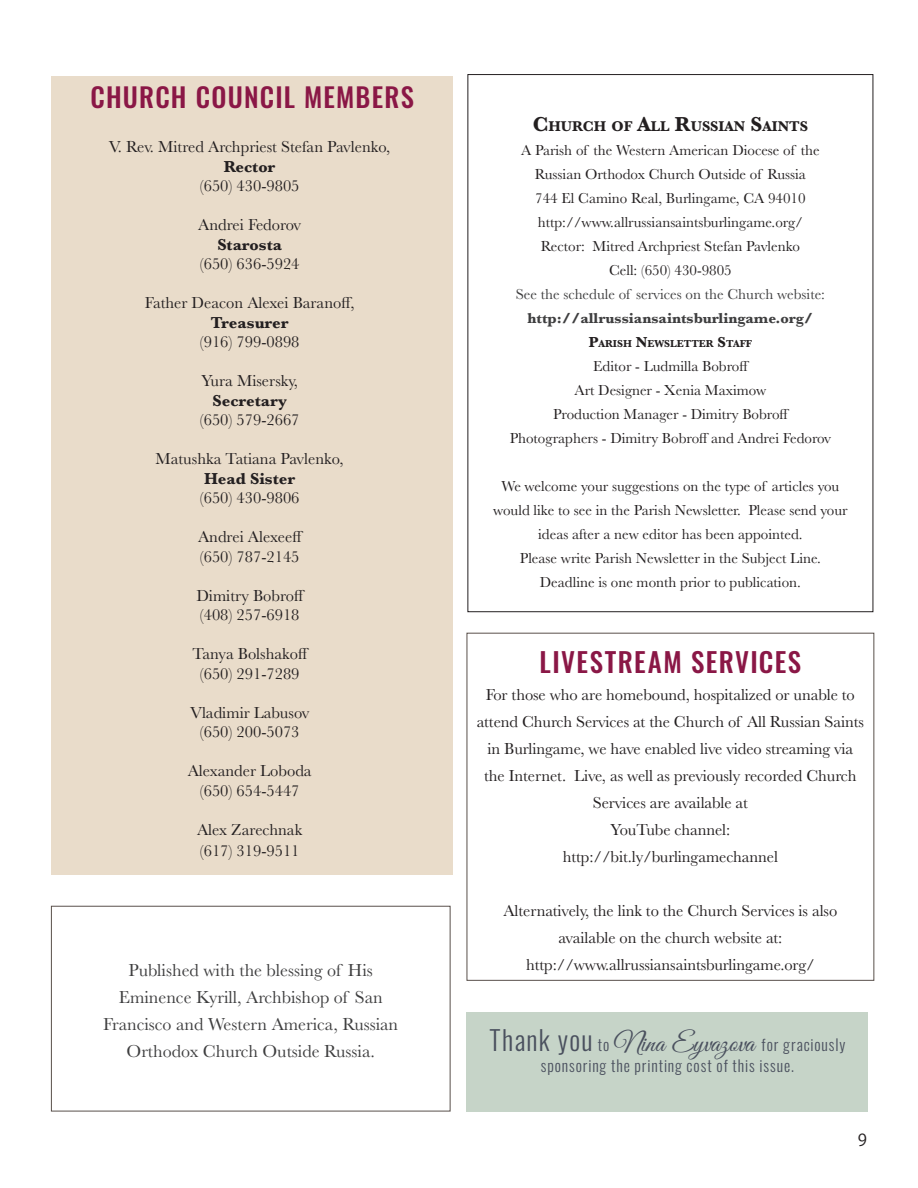
<style>
.page{position:relative;width:918px;height:1188px;background:#fff}
.page>*{position:absolute;margin:0;border:0;box-sizing:border-box;transform-origin:0 0}
.articalTItle{font:500 27px "Oswald";letter-spacing:.055em;color:#8a1746}
.articalTItle-2{font:500 26.7px "Oswald";letter-spacing:.045em;color:#8a1746}
.Paragraph_Style_2{font:18px/27px "Baskerville";color:#3e3e3f;text-align:center}
.articalTItle-3{font:16.5px/27px "Baskerville";letter-spacing:-.005em;color:#231f20;text-align:center}
.t1{font:700 16.5px "Baskerville";color:#231f20}
.t2{font:16.5px "Koz Go Pr 6 N";color:#231f20}
.articalTItle-4{font:300 15.6px/21px "Oswald";letter-spacing:.055em;color:#4a505e;text-align:center}
.Paragraph_Style_2-2{font:15px/24px "Baskerville";color:#231f20;text-align:center}
.Paragraph_Style_2-3{font:15px/24px "Baskerville";color:#3e3e3f;text-align:center}
.Paragraph_Style_2-4{font:700 14.7px "Baskerville";color:#231f20}
.Paragraph_Style_2-5{font:700 10.5px "Baskerville";color:#231f20}
.s1{font-weight:700}
.s2{font-size:21px}
.s3{font-size:15px}
.s4{font-size:27px}
.s5{font-family:"Great Vibes";font-weight:400;font-size:27px}
</style>
<div class="page">
<div style="left:467px;top:1012px;width:401px;height:99px;background:#c6d4c8"></div>
<div style="left:51px;top:906px;width:399px;height:205px;border:1px solid #59504b"></div>
<div style="left:467px;top:633px;width:407px;height:348px;border:1px solid #59504b"></div>
<div style="left:51px;top:77px;width:402px;height:798px;background:#e9dcca"></div>
<p class="articalTItle-2" style="left:91px;top:84px;width:325px">CHURCH COUNCIL MEMBERS</p>
<p class="articalTItle-3" style="left:109px;top:133px;width:283px">V. Rev. Mitred Archpriest Stefan Pavlenko,</p>
<p class="t1" style="left:224px;top:155px;width:53px">Rector</p>
<p class="articalTItle-3" style="left:200px;top:172px;width:101px">(650) 430-9805</p>
<p class="articalTItle-3" style="left:198px;top:211px;width:104px">Andrei Fedorov</p>
<p class="t1" style="left:217px;top:233px;width:66px">Starosta</p>
<p class="articalTItle-3" style="left:200px;top:250px;width:101px">(650) 636-5924</p>
<p class="articalTItle-3" style="left:145px;top:293px;width:211px;line-height:19.5px">Father Deacon Alexei Baranoff,<br><span class="s1">Treasurer</span></p>
<p class="articalTItle-3" style="left:200px;top:328px;width:101px">(916) 799-0898</p>
<p class="articalTItle-3" style="left:201px;top:367px;width:98px">Yura Misersky,</p>
<p class="articalTItle-3" style="left:200px;top:391px;width:101px;line-height:19.5px"><span class="s1">Secretary </span>(650) 579-2667</p>
<p class="articalTItle-3" style="left:156px;top:445px;width:190px">Matushka Tatiana Pavlenko,</p>
<p class="articalTItle-3" style="left:200px;top:469px;width:101px;line-height:19.5px;text-align:left"><span class="s1">Head Sister </span>(650) 430-9806</p>
<p class="articalTItle-3" style="left:198px;top:523px;width:107px">Andrei Alexeeff</p>
<p class="articalTItle-3" style="left:200px;top:543px;width:101px">(650) 787-2145</p>
<p class="articalTItle-3" style="left:196px;top:582px;width:110px">Dimitry Bobroff</p>
<p class="articalTItle-3" style="left:200px;top:601px;width:101px">(408) 257-6918</p>
<p class="articalTItle-3" style="left:192px;top:640px;width:118px">Tanya Bolshakoff</p>
<p class="articalTItle-3" style="left:200px;top:660px;width:101px">(650) 291-7289</p>
<p class="articalTItle-3" style="left:190px;top:703px;width:121px;line-height:19.5px">Vladimir Labusov (650) 200-5073</p>
<p class="articalTItle-3" style="left:188px;top:761px;width:125px;line-height:19.5px">Alexander Loboda (650) 654-5447</p>
<p class="articalTItle-3" style="left:197px;top:819px;width:107px;line-height:21.6px;text-align:left">Alex Zarechnak (617) 319-9511</p>
<p class="Paragraph_Style_2" style="left:103px;top:957px;width:296px">Published with the blessing of His Eminence Kyrill, Archbishop of San Francisco and Western America, Russian Orthodox Church Outside Russia.</p>
<p class="Paragraph_Style_2-4" style="left:533px;top:116px;width:277px"><span class="s2">C</span>HURCH OF <span class="s2">A</span>LL <span class="s2">R</span>USSIAN <span class="s2">S</span>AINTS</p>
<p class="Paragraph_Style_2-2" style="left:521px;top:139px;width:300px">A Parish of the Western American Diocese of the</p>
<p class="Paragraph_Style_2-2" style="left:535px;top:163px;width:273px;text-align:justify">Russian Orthodox Church Outside of Russia 744 El Camino Real, Burlingame, CA 94010 http://www.allrussiansaintsburlingame.org/</p>
<p class="Paragraph_Style_2-2" style="left:541px;top:235px;width:261px">Rector: Mitred Archpriest Stefan Pavlenko<br>Cell: (650) 430-9805</p>
<p class="Paragraph_Style_2-3" style="left:516px;top:283px;width:311px">See the schedule of services on the Church website: <span class="s1">http://allrussiansaintsburlingame.org/</span></p>
<p class="Paragraph_Style_2-5" style="left:589px;top:337px;width:165px"><span class="s3">P</span>ARISH <span class="s3">N</span>EWSLETTER <span class="s3">S</span>TAFF</p>
<p class="Paragraph_Style_2-2" style="left:593px;top:355px;width:158px">Editor - Ludmilla Bobroff</p>
<p class="Paragraph_Style_2-2" style="left:575px;top:379px;width:193px">Art Designer - Xenia Maximow</p>
<p class="Paragraph_Style_2-2" style="left:553px;top:403px;width:238px">Production Manager - Dimitry Bobroff</p>
<p class="Paragraph_Style_2-2" style="left:510px;top:427px;width:323px">Photographers - Dimitry Bobroff and Andrei Fedorov</p>
<p class="Paragraph_Style_2-2" style="left:493px;top:475px;width:356px">We welcome your suggestions on the type of articles you would like to see in the Parish Newsletter. Please send your ideas after a new editor has been appointed.</p>
<p class="Paragraph_Style_2-2" style="left:520px;top:547px;width:303px">Please write Parish Newsletter in the Subject Line.</p>
<p class="Paragraph_Style_2-2" style="left:540px;top:571px;width:262px">Deadline is one month prior to publication.</p>
<p class="articalTItle" style="left:540px;top:647px;width:263px">LIVESTREAM SERVICES</p>
<p class="articalTItle-3" style="left:477px;top:681px;width:389px">For those who are homebound, hospitalized or unable to attend Church Services at the Church of All Russian Saints in Burlingame, we have enabled live video streaming via the Internet. Live, as well as previously recorded Church Services are available at<br>YouTube channel:<br>http://bit.ly/burlingamechannel</p>
<p class="articalTItle-3" style="left:504px;top:897px;width:335px">Alternatively, the link to the Church Services is also available on the church website at: http://www.allrussiansaintsburlingame.org/</p>
<p class="articalTItle-4" style="left:489px;top:1032px;width:357px"><span class="s4">Thank you</span> to <span class="s5">Nina Eyvazova</span> for graciously sponsoring the printing cost of this issue.</p>
<p class="t2" style="left:858px;top:1131px;width:11px">9</p>
</div>
